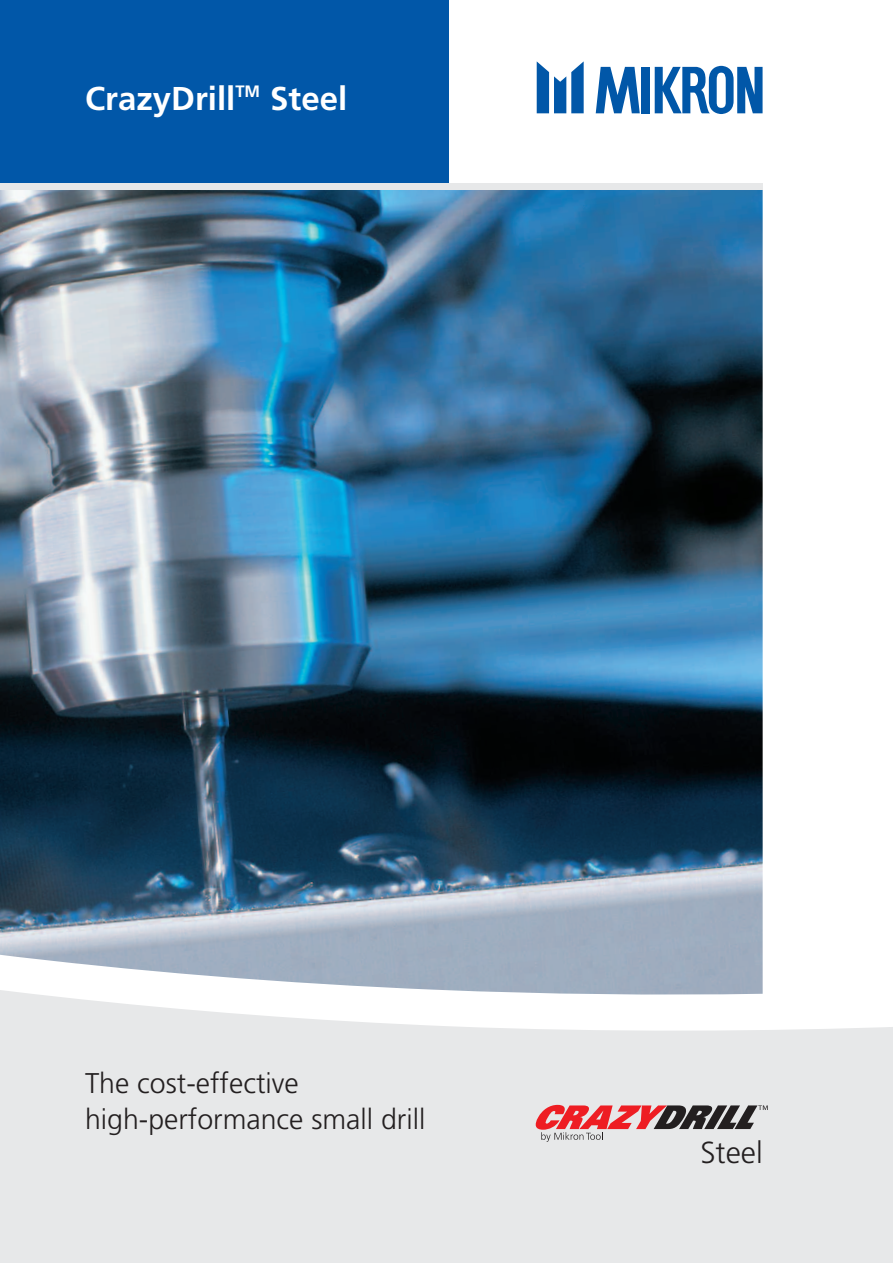
<style>
.page{position:relative;width:893px;height:1263px;background:#fff}
.page>*{position:absolute;margin:0;border:0;box-sizing:border-box;transform-origin:0 0}
.t1{font:700 33px "Frutiger LT Std";color:#fff}
.t2{font:300 30.3px "Frutiger LT Std";color:#231f20}
.t3{font:300 28.5px/36px "Frutiger LT Std";color:#231f20}
</style>
<div class="page">
<img style="left:0;top:0;width:763px;height:780px">
<svg style="left:0;top:780px;width:893px;height:483px;background:#b7c0c9"></svg>
<div style="left:0;top:0;width:448px;height:183px;background:#0157a8"></div>
<div style="left:0;top:183px;width:763px;height:6px;background:#e7e8e9"></div>
<svg style="left:534px;top:1105px;width:234px;height:37px;background:#c09193"></svg>
<svg style="left:537px;top:61px;width:47px;height:52px"></svg>
<svg style="left:596px;top:67px;width:44px;height:46px"></svg>
<div style="left:642px;top:67px;width:8px;height:46px;background:#0157a8"></div>
<svg style="left:655px;top:66px;width:108px;height:48px"></svg>
<p class="t1" style="left:85px;top:85px;width:264px">CrazyDrill<sup>TM</sup> Steel</p>
<p class="t3" style="left:85px;top:1067px;width:342px">The cost-effective high-performance small drill</p>
<p class="t2" style="left:700px;top:1140px;width:64px">Steel</p>
</div>
